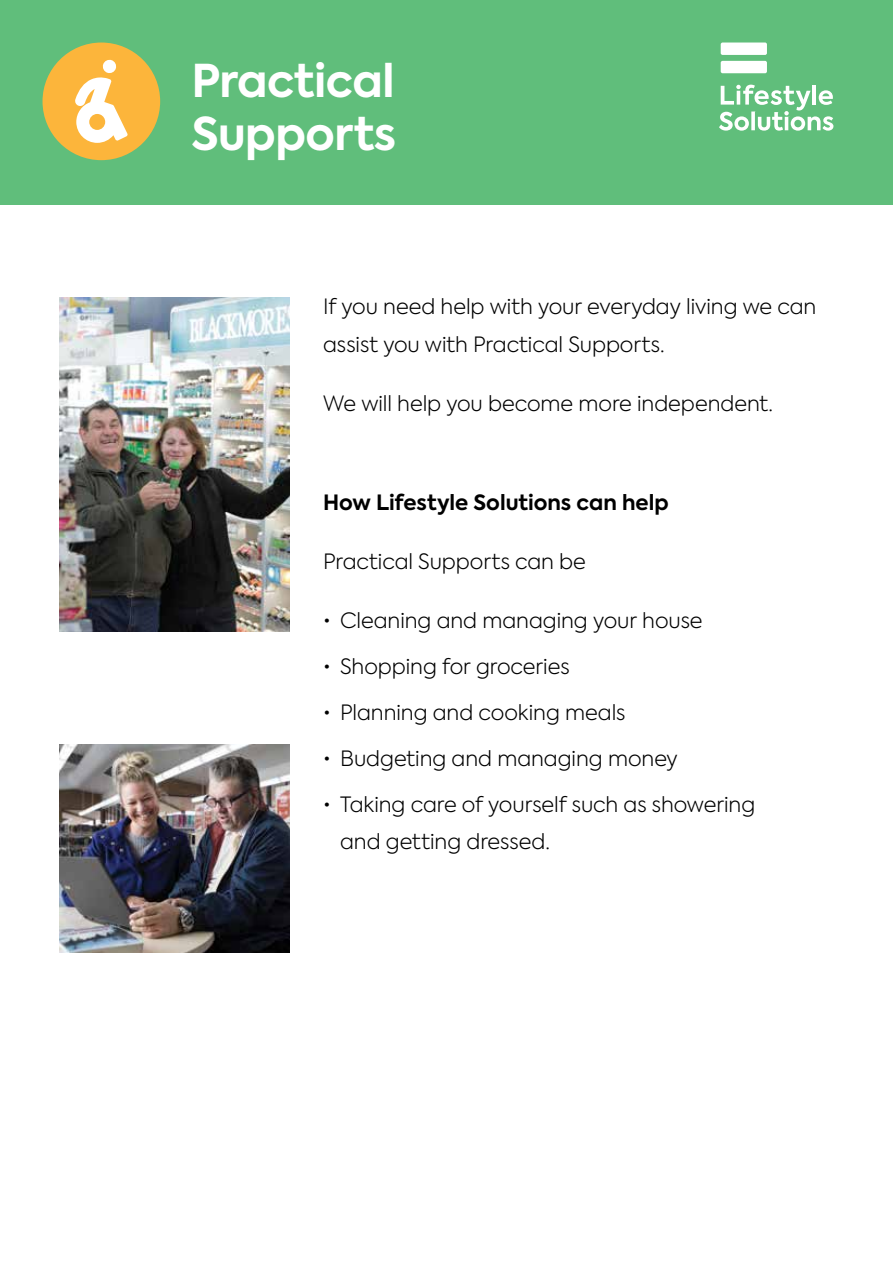
<style>
.page{position:relative;width:893px;height:1263px;background:#fff}
.page>*{position:absolute;margin:0;border:0;box-sizing:border-box;transform-origin:0 0}
.t1{font:700 45px/52.5px "Axiforma";letter-spacing:-.01em;color:#fff}
.t2{font:300 21px/37.5px "Axiforma";letter-spacing:-.005em;color:#000}
.t3{font:700 21px "Axiforma";color:#000}
</style>
<div class="page">
<div style="left:0;top:0;width:893px;height:205px;background:#60be7b"></div>
<div style="left:721px;top:43px;width:46px;height:12px;background:#fff;border-radius:2px"></div>
<div style="left:721px;top:61px;width:46px;height:12px;background:#fff;border-radius:2px"></div>
<svg style="left:719px;top:85px;width:114px;height:46px"></svg>
<div style="left:43px;top:43px;width:117px;height:117px;background:#fcb53b;border-radius:50%"></div>
<img style="left:60px;top:298px;width:230px;height:333px">
<img style="left:60px;top:744px;width:230px;height:209px">
<svg style="left:75px;top:59px;width:53px;height:84px"></svg>
<h1 class="t1" style="left:191px;top:56px;width:206px">Practical<br>Supports</h1>
<p class="t2" style="left:323px;top:288px;width:495px">If you need help with your everyday living we can assist you with Practical Supports.</p>
<p class="t2" style="left:323px;top:384px;width:451px">We will help you become more independent.</p>
<p class="t3" style="left:323px;top:488px;width:347px">How Lifestyle Solutions can help</p>
<p class="t2" style="left:323px;top:542px;width:264px">Practical Supports can be</p>
<p class="t2" style="left:323px;top:601px;width:381px">• Cleaning and managing your house</p>
<p class="t2" style="left:323px;top:647px;width:248px">• Shopping for groceries</p>
<p class="t2" style="left:323px;top:693px;width:304px">• Planning and cooking meals</p>
<p class="t2" style="left:323px;top:739px;width:356px">• Budgeting and managing money</p>
<p class="t2" style="left:340px;top:785px;width:417px;text-indent:-17px">• Taking care of yourself such as showering and getting dressed.</p>
</div>
